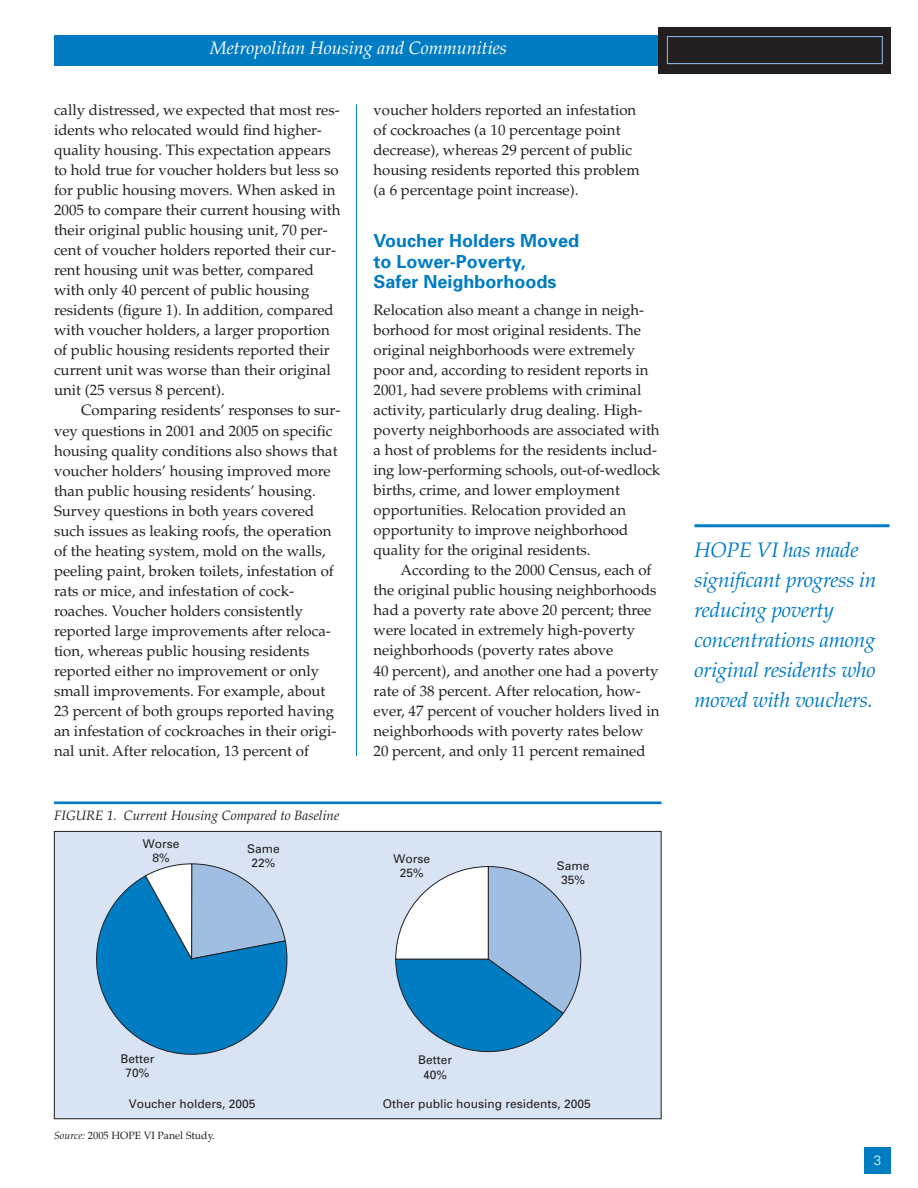
<style>
.page{position:relative;width:918px;height:1188px;background:#fff}
.page>*{position:absolute;margin:0;border:0;box-sizing:border-box;transform-origin:0 0}
.t1{font:italic 21px/30px "Palatino";letter-spacing:-.015em;color:#007cc2}
.t2{font:700 18px/20.1px "Univers";color:#007cc2}
.t3{font:italic 18px "Palatino";color:#fff}
.t4{font:15px/20.1px "Palatino";color:#231f20}
.t5{font:italic 13.5px "Palatino";color:#231f20}
.t6{font:300 13.5px "Univers";color:#fff}
.t7{font:12px/14.4px "Univers";color:#231f20;text-align:center}
.t8{font:10.5px "Palatino";color:#231f20}
.s1{font-style:italic}
</style>
<div class="page">
<div style="left:54px;top:35px;width:609px;height:30px;background:#007cc2"></div>
<div style="left:659px;top:27px;width:232px;height:46px;background:#231f20"></div>
<div style="left:667px;top:36px;width:216px;height:28px;border:1px solid #89b0dc"></div>
<div style="left:864px;top:1148px;width:27px;height:26px;background:#007cc2"></div>
<hr style="left:356px;top:104px;width:1px;height:652px;background:#007cc2">
<hr style="left:694px;top:524px;width:196px;height:3px;background:#007cc2">
<div style="left:54px;top:831px;width:607px;height:288px;background:#d8e4f3"></div>
<svg style="left:96px;top:863px;width:192px;height:192px"></svg>
<svg style="left:395px;top:866px;width:187px;height:187px"></svg>
<div style="left:54px;top:831px;width:607px;height:288px;border:1px solid #231f20"></div>
<hr style="left:54px;top:801px;width:608px;height:3px;background:#007cc2">
<p class="t3" style="left:210px;top:41px;width:299px">Metropolitan Housing and Communities</p>
<p class="t4" style="left:54px;top:102px;width:288px">cally distressed, we expected that most res&shy;idents who relocated would find higher&shy;quality housing. This expectation appears to hold true for voucher holders but less so for public housing movers. When asked in 2005 to compare their current housing with their original public housing unit, 70 per&shy;cent of voucher holders reported their cur&shy;rent housing unit was better, compared with only 40 percent of public housing residents (figure 1). In addition, compared with voucher holders, a larger proportion of public housing residents reported their current unit was worse than their original unit (25 versus 8 percent).</p>
<p class="t4" style="left:54px;top:402px;width:288px;text-indent:27px">Comparing residents’ responses to sur&shy;vey questions in 2001 and 2005 on specific housing quality conditions also shows that voucher holders’ housing improved more than public housing residents’ housing.<br>Survey questions in both years covered such issues as leaking roofs, the operation of the heating system, mold on the walls, peeling paint, broken toilets, infestation of rats or mice, and infestation of cock&shy;roaches. Voucher holders consistently reported large improvements after reloca&shy;tion, whereas public housing residents reported either no improvement or only small improvements. For example, about 23 percent of both groups reported having an infestation of cockroaches in their origi&shy;nal unit. After relocation, 13 percent of</p>
<p class="t5" style="left:54px;top:810px;width:287px">FIGURE 1. Current Housing Compared to Baseline</p>
<p class="t7" style="left:143px;top:837px;width:38px">Worse<br>8%</p>
<p class="t7" style="left:247px;top:842px;width:34px">Same<br>22%</p>
<p class="t4" style="left:374px;top:102px;width:268px">voucher holders reported an infestation of cockroaches (a 10 percentage point decrease), whereas 29 percent of public housing residents reported this problem (a 6 percentage point increase).</p>
<p class="t2" style="left:374px;top:233px;width:207px">Voucher Holders Moved to Lower-Poverty,<br>Safer Neighborhoods</p>
<p class="t4" style="left:374px;top:302px;width:288px">Relocation also meant a change in neigh&shy;borhood for most original residents. The original neighborhoods were extremely poor and, according to resident reports in 2001, had severe problems with criminal activity, particularly drug dealing. High&shy;poverty neighborhoods are associated with a host of problems for the residents includ&shy;ing low-performing schools, out-of-wedlock births, crime, and lower employment opportunities. Relocation provided an opportunity to improve neighborhood quality for the original residents.</p>
<p class="t4" style="left:374px;top:562px;width:287px;text-indent:27px">According to the 2000 Census, each of the original public housing neighborhoods had a poverty rate above 20 percent; three were located in extremely high-poverty neighborhoods (poverty rates above<br>40 percent), and another one had a poverty rate of 38 percent. After relocation, how&shy;ever, 47 percent of voucher holders lived in neighborhoods with poverty rates below 20 percent, and only 11 percent remained</p>
<p class="t7" style="left:393px;top:852px;width:38px">Worse<br>25%</p>
<p class="t7" style="left:557px;top:859px;width:34px">Same<br>35%</p>
<h1 class="t1" style="left:694px;top:537px;width:183px">HOPE VI has made significant progress in reducing poverty concentrations among original residents who moved with vouchers.</h1>
<p class="t7" style="left:121px;top:1053px;width:36px">Better<br>70%</p>
<p class="t7" style="left:418px;top:1054px;width:36px">Better<br>40%</p>
<p class="t7" style="left:129px;top:1098px;width:128px">Voucher holders, 2005</p>
<p class="t7" style="left:383px;top:1098px;width:210px">Other public housing residents, 2005</p>
<p class="t8" style="left:54px;top:1131px;width:162px"><span class="s1">Source:</span> 2005 HOPE VI Panel Study.</p>
<p class="t6" style="left:874px;top:1155px;width:9px">3</p>
</div>
